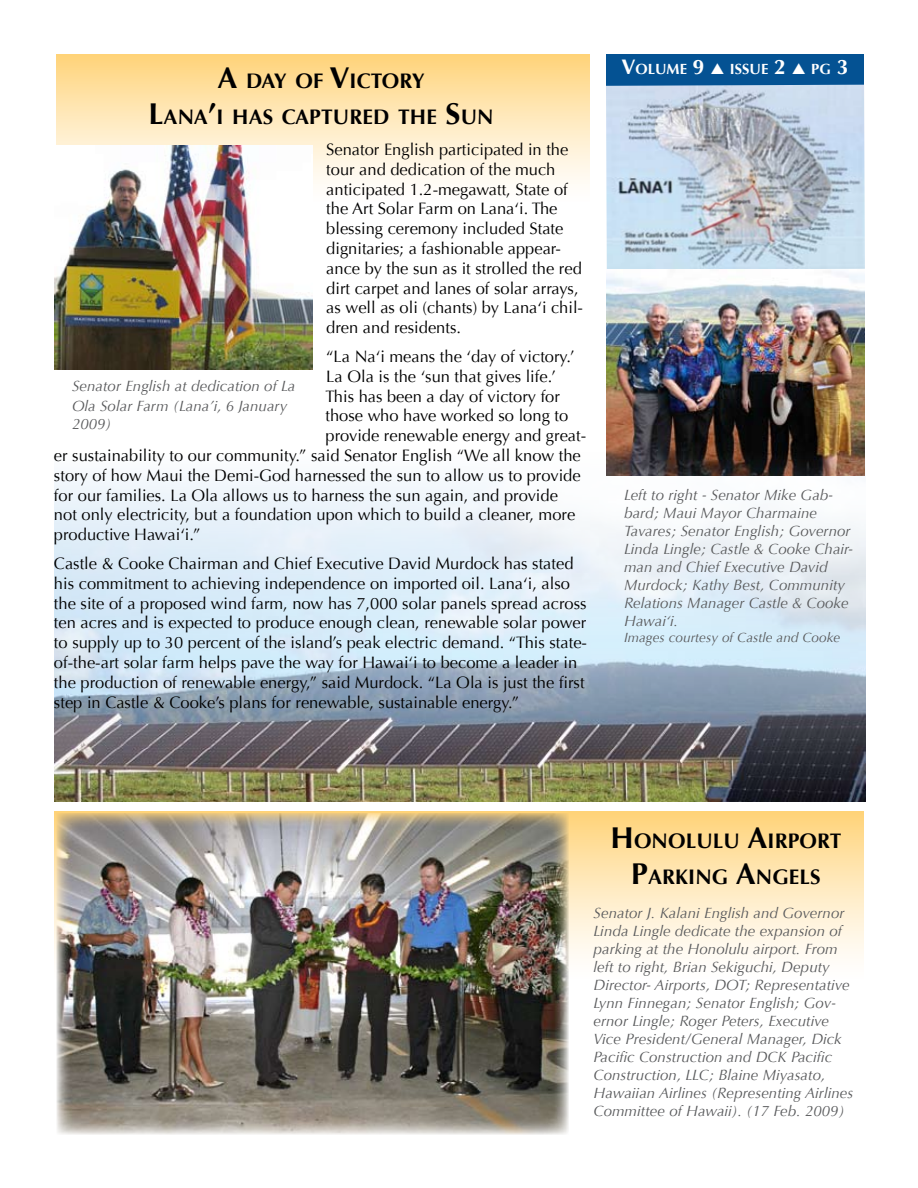
<style>
.page{position:relative;width:918px;height:1188px;background:#fff}
.page>*{position:absolute;margin:0;border:0;box-sizing:border-box;transform-origin:0 0}
.t1{font:700 21px/36px "Optima";letter-spacing:.005em;color:#000;text-align:center}
.t2{font:16.5px/19.8px "Optima";color:#000}
.t3{font:italic 15px/18px "Optima";letter-spacing:.005em;color:#58595b}
.t4{font:700 14.7px "Optima";color:#fff}
.t5{font:italic 13.5px "Optima";letter-spacing:.005em;color:#58595b}
.s1{font-size:30px}
.s2{font-size:21px}
.s3{font-family:"Monotype Sorts";font-weight:400;font-size:15px}
</style>
<div class="page">
<div style="left:56px;top:54px;width:534px;height:148px;background:linear-gradient(to bottom,#ffd57e,#fff)"></div>
<div style="left:606px;top:54px;width:258px;height:33px;background:#045293"></div>
<div style="left:54px;top:812px;width:810px;height:168px;background:linear-gradient(to bottom,#ffd57f,#fff)"></div>
<img style="left:606px;top:85px;width:259px;height:368px">
<img style="left:57px;top:813px;width:512px;height:322px">
<img style="left:54px;top:146px;width:259px;height:223px">
<img style="left:54px;top:453px;width:811px;height:348px">
<p class="t1" style="left:148px;top:63px;width:347px"><span class="s1">A</span> DAY OF <span class="s1">V</span>ICTORY<br><span class="s1">L</span>ANA<span class="s1">’</span>I HAS CAPTURED THE <span class="s1">S</span>UN</p>
<p class="t2" style="left:326px;top:140px;width:258px">Senator English participated in the tour and dedication of the much anticipated 1.2-megawatt, State of the Art Solar Farm on Lana‘i. The blessing ceremony included State dignitaries; a fashionable appear&shy;ance by the sun as it strolled the red dirt carpet and lanes of solar arrays, as well as oli (chants) by Lana‘i chil&shy;dren and residents.</p>
<p class="t2" style="left:326px;top:347px;width:250px">“La Na‘i means the ‘day of victory.’</p>
<p class="t2" style="left:326px;top:367px;width:231px">La Ola is the ‘sun that gives life.’</p>
<p class="t2" style="left:326px;top:386px;width:236px">This has been a day of victory for</p>
<p class="t2" style="left:326px;top:406px;width:244px">those who have worked so long to</p>
<p class="t2" style="left:326px;top:426px;width:262px">provide renewable energy and great-</p>
<p class="t2" style="left:54px;top:446px;width:528px">er sustainability to our community.” said Senator English “We all know the</p>
<p class="t2" style="left:54px;top:466px;width:528px">story of how Maui the Demi-God harnessed the sun to allow us to provide</p>
<p class="t2" style="left:54px;top:485px;width:505px">for our families. La Ola allows us to harness the sun again, and provide</p>
<p class="t2" style="left:54px;top:505px;width:523px">not only electricity, but a foundation upon which to build a cleaner, more</p>
<p class="t2" style="left:54px;top:525px;width:148px">productive Hawai‘i.”</p>
<p class="t2" style="left:54px;top:554px;width:535px">Castle &amp; Cooke Chairman and Chief Executive David Murdock has stated his commitment to achieving independence on imported oil. Lana‘i, also the site of a proposed wind farm, now has 7,000 solar panels spread across ten acres and is expected to produce enough clean, renewable solar power to supply up to 30 percent of the island’s peak electric demand. “This state&shy;of-the-art solar farm helps pave the way for Hawai‘i to become a leader in the production of renewable energy,” said Murdock. “La Ola is just the first step in Castle &amp; Cooke’s plans for renewable, sustainable energy.”</p>
<p class="t3" style="left:72px;top:376px;width:225px;line-height:19.8px">Senator English at dedication of La<br>Ola Solar Farm (Lana’i, 6 January</p>
<p class="t3" style="left:72px;top:415px;width:41px">2009)</p>
<p class="t4" style="left:622px;top:61px;width:228px"><span class="s2">V</span>OLUME <span class="s2">9</span> <span class="s3">s</span> ISSUE <span class="s2">2</span> <span class="s3">s</span> PG <span class="s2">3</span></p>
<p class="t3" style="left:624px;top:486px;width:231px">Left to right - Senator Mike Gab&shy;bard; Maui Mayor Charmaine<br>Tavares; Senator English; Governor<br>Linda Lingle; Castle &amp; Cooke Chair&shy;man and Chief Executive David<br>Murdock; Kathy Best, Community<br>Relations Manager Castle &amp; Cooke<br>Hawai‘i.</p>
<p class="t5" style="left:624px;top:629px;width:218px">Images courtesy of Castle and Cooke</p>
<p class="t1" style="left:611px;top:823px;width:232px"><span class="s1">H</span> ONOLULU <span class="s1">A</span>IRPORT<br><span class="s1">P</span>ARKING <span class="s1">A</span>NGELS</p>
<p class="t3" style="left:594px;top:904px;width:261px">Senator J. Kalani English and Governor Linda Lingle dedicate the expansion of parking at the Honolulu airport. From left to right, Brian Sekiguchi, Deputy Director- Airports, DOT; Representative Lynn Finnegan; Senator English; Gov&shy;ernor Lingle; Roger Peters, Executive Vice President/General Manager, Dick Pacific Construction and DCK Pacific Construction, LLC; Blaine Miyasato, Hawaiian Airlines (Representing Airlines Committee of Hawaii). (17 Feb. 2009)</p>
</div>
